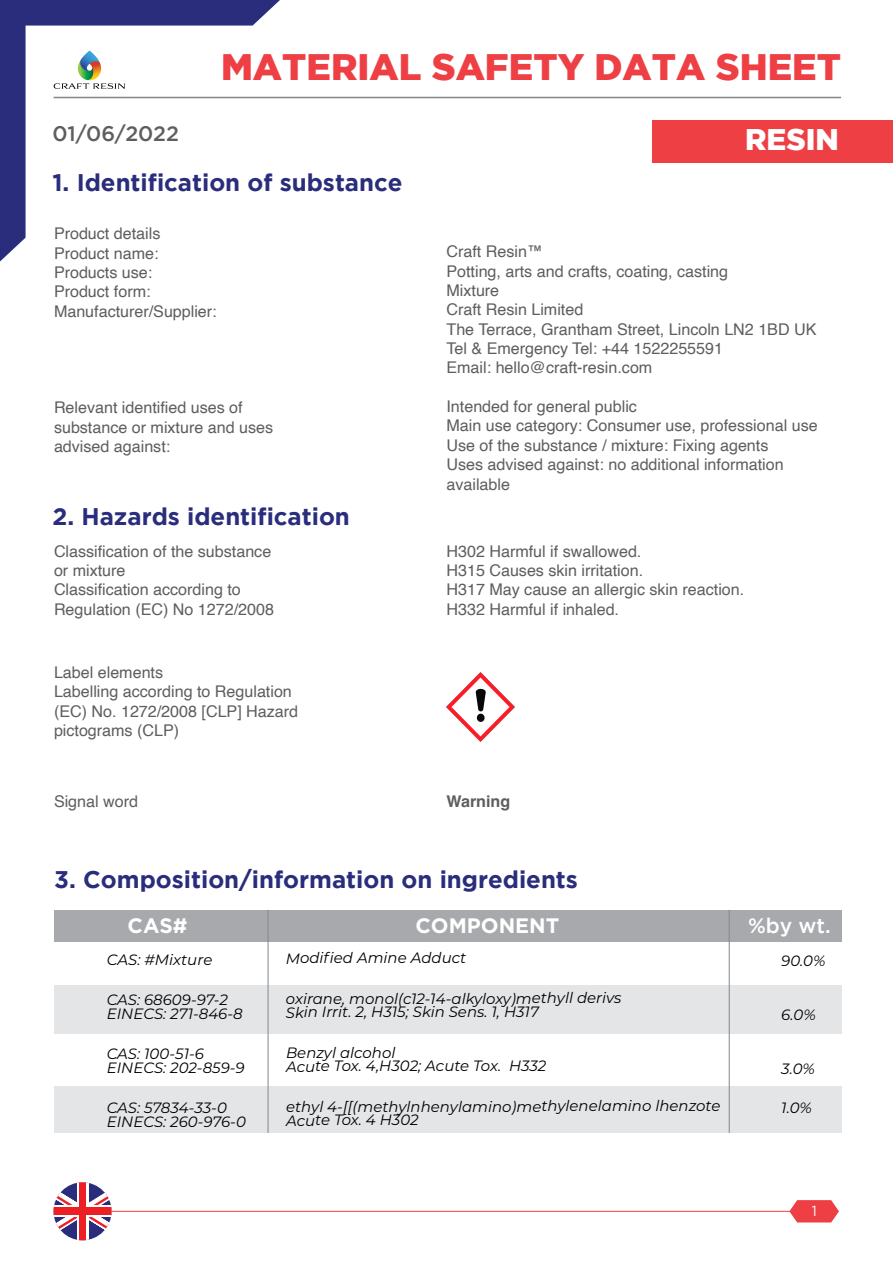
<style>
.page{position:relative;width:893px;height:1263px;background:#fff}
.page>*{position:absolute;margin:0;border:0;box-sizing:border-box;transform-origin:0 0}
.t1{font:900 36.75px "Gotham";color:#ee4044}
.t2{font:900 29.85px "Gotham";color:#fff}
.t3{font:700 24px "Gotham";color:#2a2d7c}
.t4{font:700 21px "Gotham";color:#fff}
.t5{font:500 21px "Gotham";color:#5e5e5e}
.t6{font:500 21px "Gotham";color:#fff}
.t7{font:16.2px/19.4px "Helvetica";color:#5e5e5e}
.t8{font:700 16.2px "Helvetica";color:#5e5e5e}
.t9{font:italic 15px/13.5px "Montserrat";letter-spacing:-.005em;color:#000}
.t10{font:14.55px "Gotham";color:#fff}
</style>
<div class="page">
<svg style="left:0;top:0;width:280px;height:261px"></svg>
<img style="left:51px;top:49px;width:76px;height:43px">
<hr style="left:54px;top:97px;width:787px;height:1px;background:#838587">
<hr style="left:82px;top:1211px;width:737px;height:1px;background:#ee4044">
<svg style="left:789px;top:1200px;width:50px;height:22px"></svg>
<svg style="left:67px;top:1236px;width:31px;height:4px"></svg>
<svg style="left:54px;top:1183px;width:57px;height:53px"></svg>
<div style="left:54px;top:1205px;width:58px;height:12px;background:#fff"></div>
<div style="left:77px;top:1182px;width:11px;height:58px;background:#fff"></div>
<div style="left:79px;top:1182px;width:7px;height:58px;background:#ec2024"></div>
<div style="left:54px;top:1207px;width:58px;height:8px;background:#ec2024"></div>
<div style="left:652px;top:120px;width:241px;height:42px;background:#ee4044"></div>
<div style="left:54px;top:985px;width:788px;height:49px;background:#e4e5e6"></div>
<div style="left:54px;top:1086px;width:788px;height:47px;background:#e4e5e6"></div>
<div style="left:54px;top:910px;width:788px;height:32px;background:#a7a9ac"></div>
<hr style="left:268px;top:910px;width:1px;height:223px;background:#848689">
<hr style="left:729px;top:910px;width:1px;height:223px;background:#848689">
<img style="left:446px;top:673px;width:69px;height:68px">
<h1 class="t1" style="left:221px;top:46px;width:622px">MATERIAL SAFETY DATA SHEET</h1>
<p class="t5" style="left:53px;top:122px;width:128px">01/06/2022</p>
<h2 class="t2" style="left:745px;top:122px;width:95px">RESIN</h2>
<h3 class="t3" style="left:53px;top:169px;width:352px">1. Identification of substance</h3>
<p class="t7" style="left:54px;top:224px;width:164px">Product details<br>Product name:<br>Products use:<br>Product form:<br>Manufacturer/Supplier:</p>
<p class="t7" style="left:54px;top:399px;width:221px">Relevant identified uses of substance or mixture and uses advised against:</p>
<h3 class="t3" style="left:53px;top:503px;width:299px">2. Hazards identification</h3>
<p class="t7" style="left:446px;top:242px;width:371px">Craft Resin™<br>Potting, arts and crafts, coating, casting<br>Mixture<br>Craft Resin Limited<br>The Terrace, Grantham Street, Lincoln LN2 1BD UK<br>Tel &amp; Emergency Tel: +44 1522255591<br>Email: hello@craft-resin.com</p>
<p class="t7" style="left:446px;top:397px;width:373px">Intended for general public<br>Main use category: Consumer use, professional use Use of the substance / mixture: Fixing agents<br>Uses advised against: no additional information available</p>
<p class="t7" style="left:54px;top:542px;width:222px">Classification of the substance or mixture<br>Classification according to<br>Regulation (EC) No 1272/2008</p>
<p class="t7" style="left:446px;top:542px;width:299px">H302 Harmful if swallowed.<br>H315 Causes skin irritation.<br>H317 May cause an allergic skin reaction.<br>H332 Harmful if inhaled.</p>
<p class="t7" style="left:54px;top:663px;width:246px">Label elements<br>Labelling according to Regulation (EC) No. 1272/2008 [CLP] Hazard pictograms (CLP)</p>
<p class="t7" style="left:54px;top:792px;width:86px">Signal word</p>
<p class="t8" style="left:446px;top:791px;width:65px">Warning</p>
<h3 class="t3" style="left:54px;top:865px;width:525px">3. Composition/information on ingredients</h3>
<p class="t4" style="left:128px;top:913px;width:62px">CAS#</p>
<p class="t4" style="left:415px;top:913px;width:145px">COMPONENT</p>
<p class="t6" style="left:748px;top:914px;width:84px">%by wt.</p>
<p class="t9" style="left:107px;top:952px;width:107px">CAS: #Mixture</p>
<p class="t9" style="left:107px;top:993px;width:137px">CAS: 68609-97-2<br>EINECS: 271-846-8</p>
<p class="t9" style="left:107px;top:1047px;width:139px">CAS: 100-51-6<br>EINECS: 202-859-9</p>
<p class="t9" style="left:107px;top:1101px;width:141px">CAS: 57834-33-0<br>EINECS: 260-976-0</p>
<p class="t9" style="left:286px;top:951px;width:182px">Modified Amine Adduct</p>
<p class="t9" style="left:286px;top:991px;width:337px">oxirane, monol(c12-14-alkyloxy)methyll derivs<br>Skin Irrit. 2, H315; Skin Sens. 1, H317</p>
<p class="t9" style="left:286px;top:1045px;width:262px">Benzyl alcohol<br>Acute Tox. 4,H302; Acute Tox. H332</p>
<p class="t9" style="left:286px;top:1099px;width:436px">ethyl 4-[[(methylnhenylamino)methylenelamino lhenzote<br>Acute Tox. 4 H302</p>
<p class="t9" style="left:781px;top:953px;width:46px">90.0%</p>
<p class="t9" style="left:781px;top:1007px;width:36px">6.0%</p>
<p class="t9" style="left:781px;top:1061px;width:35px">3.0%</p>
<p class="t9" style="left:781px;top:1100px;width:32px">1.0%</p>
<p class="t10" style="left:812px;top:1202px;width:7px">1</p>
</div>
